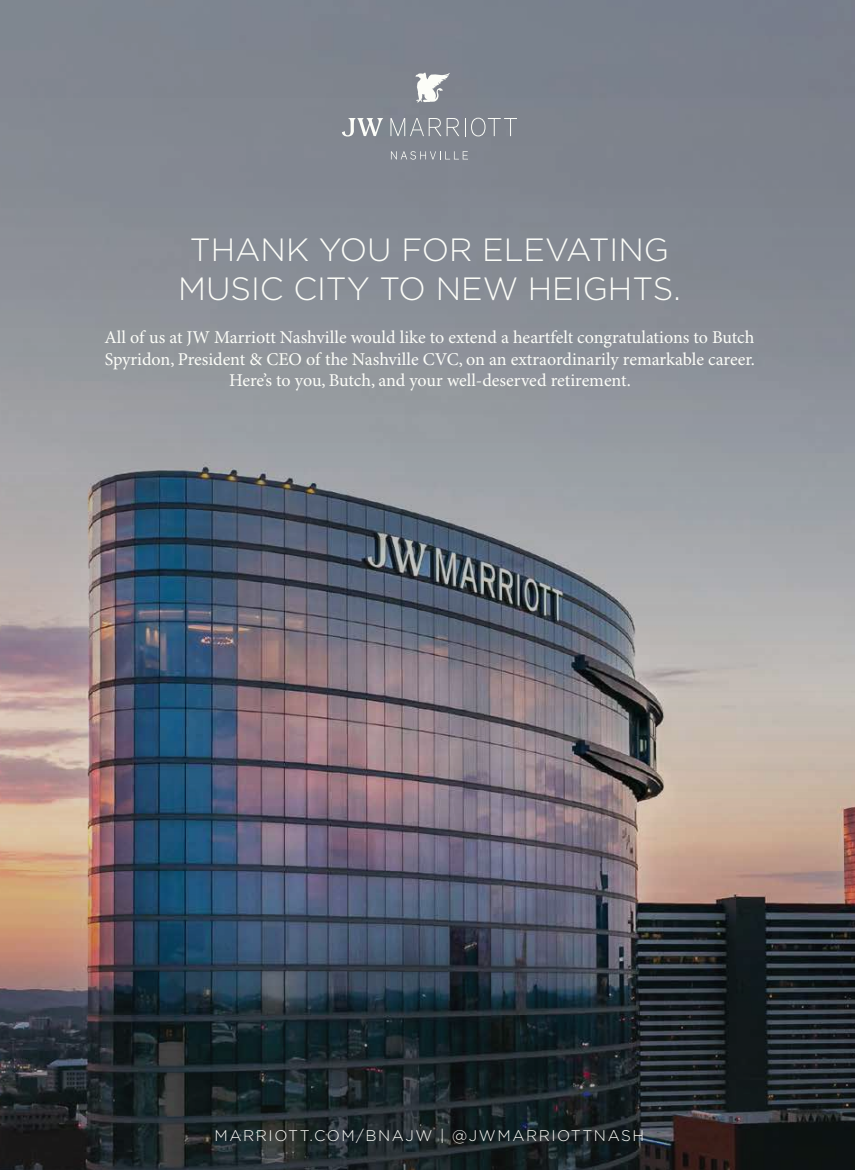
<style>
.page{position:relative;width:855px;height:1170px;background:#fff}
.page>*{position:absolute;margin:0;border:0;box-sizing:border-box;transform-origin:0 0}
.t1{font:300 32.25px/38.6px "Gotham";color:#fcfdf8;text-align:center}
.t2{font:18px/21.6px "Minion Pro";letter-spacing:-.005em;color:#fcfdf8;text-align:center}
.t3{font:300 15.38px "Gotham";letter-spacing:.1em;color:#fcfdf8}
</style>
<div class="page">
<img style="left:0;top:0;width:855px;height:647px">
<svg style="left:391px;top:151px;width:77px;height:9px"></svg>
<svg style="left:342px;top:118px;width:41px;height:19px"></svg>
<svg style="left:390px;top:118px;width:51px;height:18px"></svg>
<svg style="left:447px;top:118px;width:12px;height:18px"></svg>
<svg style="left:465px;top:118px;width:52px;height:18px"></svg>
<svg style="left:415px;top:72px;width:35px;height:31px"></svg>
<img style="left:0;top:647px;width:855px;height:523px">
<h1 class="t1" style="left:178px;top:230px;width:504px">THANK YOU FOR ELEVATING<br>MUSIC CITY TO NEW HEIGHTS.</h1>
<p class="t2" style="left:104px;top:327px;width:652px">All of us at JW Marriott Nashville would like to extend a heartfelt congratulations to Butch<br>Spyridon, President &amp; CEO of the Nashville CVC, on an extraordinarily remarkable career.<br>Here’s to you, Butch, and your well-deserved retirement.</p>
<p class="t3" style="left:215px;top:1126px;width:431px">MARRIOTT.COM/BNAJW | @JWMARRIOTTNASH</p>
</div>
